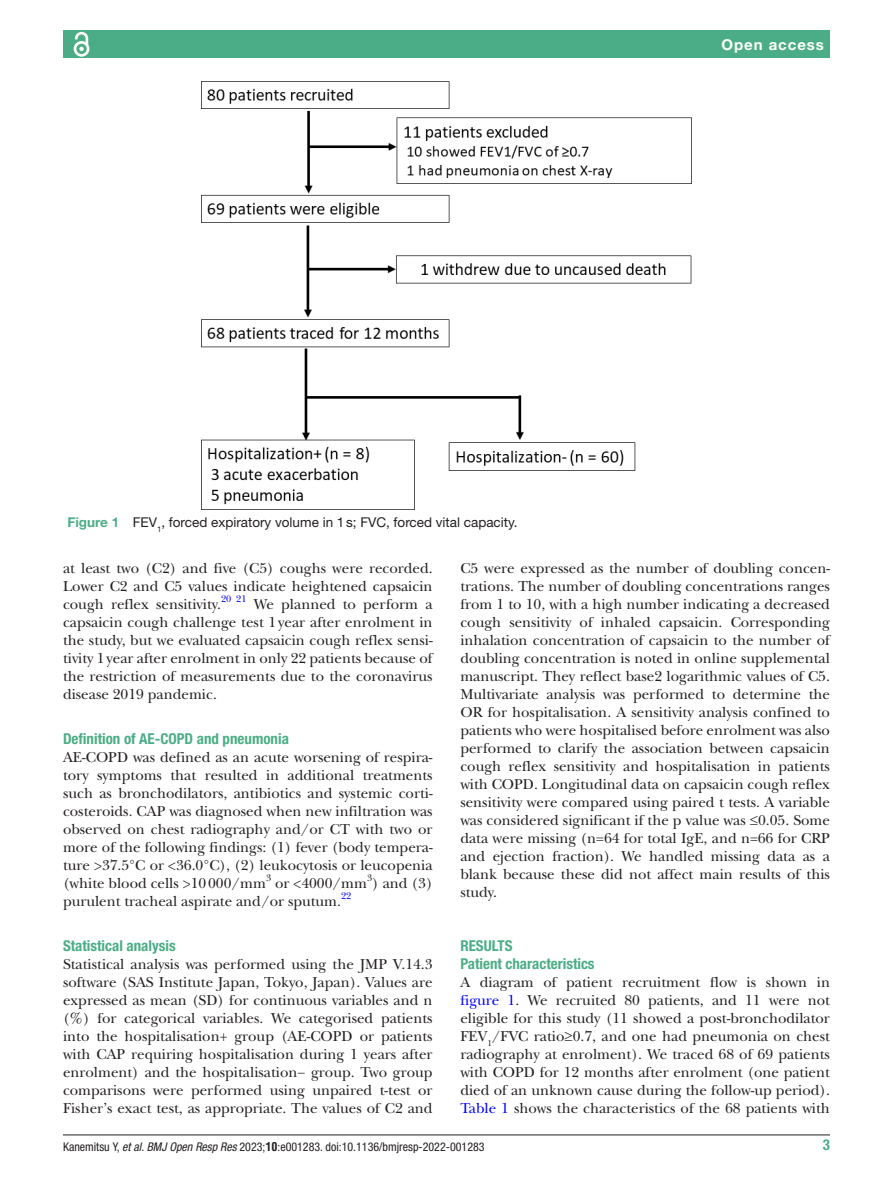
<style>
.page{position:relative;width:893px;height:1191px;background:#fff}
.page>*{position:absolute;margin:0;border:0;box-sizing:border-box;transform-origin:0 0}
.t1{font:15px/18px "New Baskerville";color:#231f20;text-align:justify}
.t2{font:700 condensed 15px/18px "Helvetica Neue LT Std";color:#4bad87}
.t3{font:700 15px "Helvetica Neue LT Std";letter-spacing:.065em;color:#fff}
.t4{font:13.5px "Helvetica Neue LT Std";color:#231f20}
.t5{font:condensed 12px "Helvetica Neue LT Std";color:#231f20}
.t6{font:9.9px "New Baskerville";color:#00f}
.t7{font:9.9px "New Baskerville";color:#231f20}
.s1{font-weight:700;color:#4bad87}
.s2{color:#00f}
.s3{font-style:italic}
.s4{font-family:"Helvetica";font-weight:700}
</style>
<div class="page">
<hr style="left:63px;top:1134px;width:767px;height:1px;background:#231f20">
<div style="left:63px;top:31px;width:767px;height:27px;background:#4bad87"></div>
<svg style="left:73px;top:31px;width:17px;height:26px"></svg>
<img style="left:202px;top:81px;width:489px;height:428px">
<p class="t4" style="left:68px;top:514px;width:452px"><span class="s1">Figure 1</span> FEV<sub>1</sub>, forced expiratory volume in 1s; FVC, forced vital capacity.</p>
<p class="t3" style="left:721px;top:35px;width:104px">Open access</p>
<p class="t1" style="left:63px;top:559px;width:371px">at least two (C2) and five (C5) coughs were recorded.<br>Lower C2 and C5 values indicate heightened capsaicin cough reflex sensitivity.</p>
<p class="t6" style="left:221px;top:593px;width:27px">20 21</p>
<p class="t1" style="left:63px;top:595px;width:371px;text-indent:191px">We planned to perform a capsaicin cough challenge test 1year after enrolment in the study, but we evaluated capsaicin cough reflex sensi&shy;tivity 1year after enrolment in only 22 patients because of the restriction of measurements due to the coronavirus disease 2019 pandemic.</p>
<p class="t2" style="left:63px;top:729px;width:227px">Definition of AE-COPD and pneumonia</p>
<p class="t1" style="left:63px;top:748px;width:371px">AE-COPD was defined as an acute worsening of respira&shy;tory symptoms that resulted in additional treatments such as bronchodilators, antibiotics and systemic corti&shy;costeroids. CAP was diagnosed when new infiltration was observed on chest radiography and/or CT with two or more of the following findings: (1) fever (body tempera&shy;ture &gt;37.5°C or &lt;36.0°C), (2) leukocytosis or leucopenia (white blood cells &gt;10000/mm</p>
<p class="t7" style="left:266px;top:872px;width:7px">3</p>
<p class="t1" style="left:275px;top:874px;width:159px">or &lt;4000/mm ) and (3)</p>
<p class="t7" style="left:367px;top:872px;width:7px">3</p>
<p class="t1" style="left:63px;top:892px;width:280px">purulent tracheal aspirate and/or sputum.</p>
<p class="t6" style="left:341px;top:890px;width:12px">22</p>
<p class="t2" style="left:63px;top:936px;width:114px">Statistical analysis</p>
<p class="t1" style="left:63px;top:955px;width:371px">Statistical analysis was performed using the JMP V.14.3 software (SAS Institute Japan, Tokyo, Japan). Values are expressed as mean (SD) for continuous variables and n (%) for categorical variables. We categorised patients into the hospitalisation+ group (AE-COPD or patients with CAP requiring hospitalisation during 1 years after enrolment) and the hospitalisation− group. Two group comparisons were performed using unpaired t-test or Fisher’s exact test, as appropriate. The values of C2 and</p>
<p class="t1" style="left:460px;top:559px;width:371px">C5 were expressed as the number of doubling concen&shy;trations. The number of doubling concentrations ranges from 1 to 10, with a high number indicating a decreased cough sensitivity of inhaled capsaicin. Corresponding inhalation concentration of capsaicin to the number of doubling concentration is noted in online supplemental manuscript. They reflect base2 logarithmic values of C5.<br>Multivariate analysis was performed to determine the OR for hospitalisation. A sensitivity analysis confined to patients who were hospitalised before enrolment was also performed to clarify the association between capsaicin cough reflex sensitivity and hospitalisation in patients with COPD. Longitudinal data on capsaicin cough reflex sensitivity were compared using paired t tests. A variable was considered significant if the p value was ≤0.05. Some data were missing (n=64 for total IgE, and n=66 for CRP and ejection fraction). We handled missing data as a blank because these did not affect main results of this study.</p>
<p class="t2" style="left:460px;top:936px;width:136px">RESULTS<br>Patient characteristics</p>
<p class="t1" style="left:460px;top:973px;width:371px">A diagram of patient recruitment flow is shown in <span class="s2">figure 1</span>. We recruited 80 patients, and 11 were not eligible for this study (11 showed a post-bronchodilator FEV<sub>1</sub>/FVC ratio≥0.7, and one had pneumonia on chest radiography at enrolment). We traced 68 of 69 patients with COPD for 12 months after enrolment (one patient died of an unknown cause during the follow-up period).<br><span class="s2">Table 1</span> shows the characteristics of the 68 patients with</p>
<p class="t5" style="left:63px;top:1139px;width:423px">Kanemitsu Y, <span class="s3">et al</span>. <span class="s3">BMJ Open Resp Res</span> 2023;<span class="s4">10</span>:e001283. doi:10.1136/bmjresp-2022-001283</p>
<p class="t2" style="left:823px;top:1135px;width:9px">3</p>
</div>
